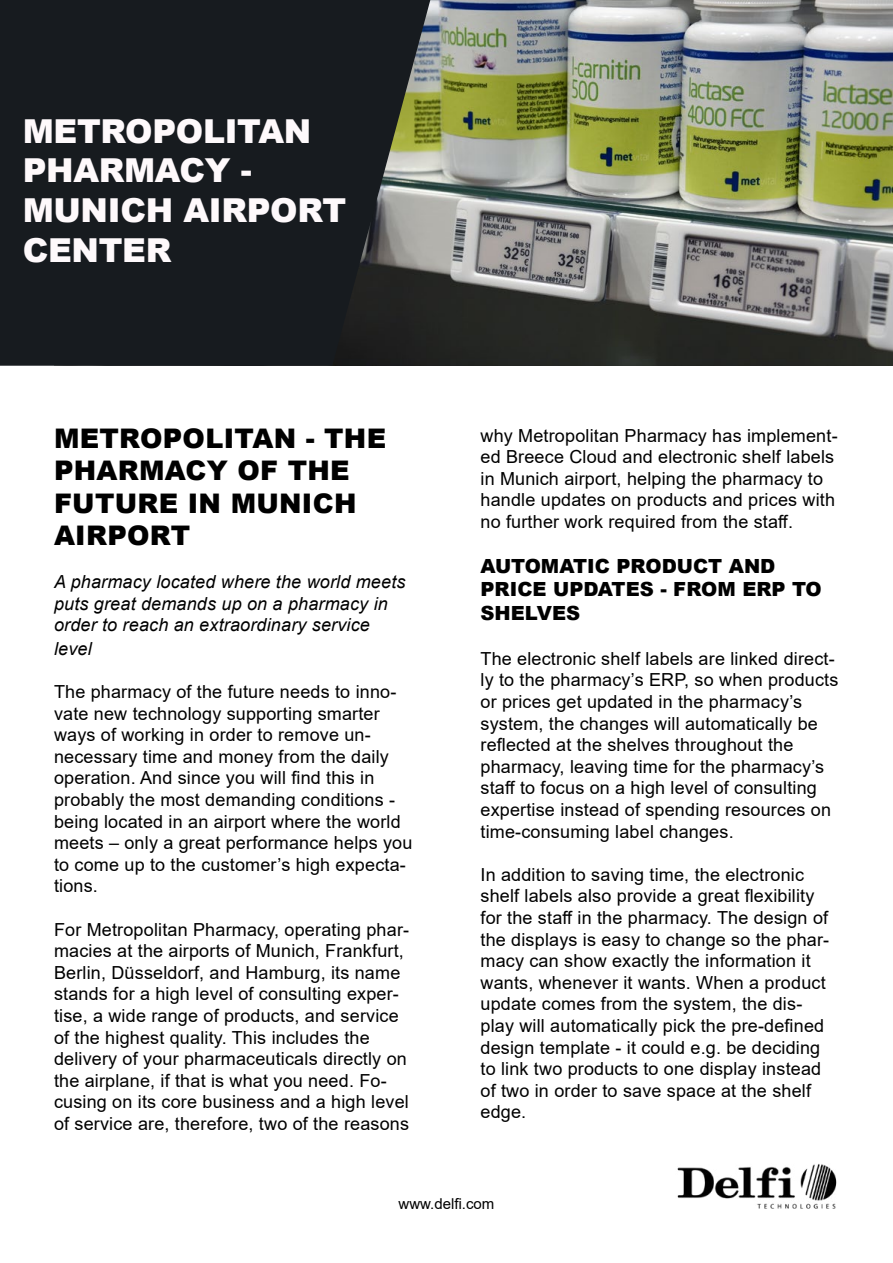
<style>
.page{position:relative;width:893px;height:1263px;background:#fff}
.page>*{position:absolute;margin:0;border:0;box-sizing:border-box;transform-origin:0 0}
.t1{font:900 33px/39.6px "Arial";letter-spacing:-.01em;color:#fef9fb}
.t2{font:900 27px/32.4px "Arial";letter-spacing:.01em;color:#000}
.t3{font:900 19.5px/23.4px "Arial";color:#000}
.t4{font:18px/21.6px "Arial";letter-spacing:.01em;color:#000}
.t5{font:italic 18px/21.6px "Arial";letter-spacing:.01em;color:#000}
.t6{font:15px "Arial";color:#000}
</style>
<div class="page">
<img style="left:677px;top:1164px;width:160px;height:45px">
<img style="left:430px;top:0;width:463px;height:366px">
<svg style="left:0;top:0;width:430px;height:366px;background:#1f2225"></svg>
<h1 class="t1" style="left:23px;top:110px;width:325px">METROPOLITAN<br>PHARMACY -<br>MUNICH AIRPORT<br>CENTER</h1>
<h2 class="t2" style="left:54px;top:421px;width:334px">METROPOLITAN - THE<br>PHARMACY OF THE<br>FUTURE IN MUNICH<br>AIRPORT</h2>
<p class="t5" style="left:54px;top:571px;width:353px">A pharmacy located where the world meets puts great demands up on a pharmacy in order to reach an extraordinary service</p>
<p class="t5" style="left:54px;top:638px;width:39px">level</p>
<p class="t4" style="left:54px;top:681px;width:360px">The pharmacy of the future needs to inno&shy;vate new technology supporting smarter ways of working in order to remove un&shy;necessary time and money from the daily operation. And since you will find this in probably the most demanding conditions - being located in an airport where the world meets – only a great performance helps you to come up to the customer’s high expecta&shy;tions.</p>
<p class="t4" style="left:54px;top:918px;width:357px">For Metropolitan Pharmacy, operating phar&shy;macies at the airports of Munich, Frankfurt, Berlin, Düsseldorf, and Hamburg, its name stands for a high level of consulting exper&shy;tise, a wide range of products, and service of the highest quality. This includes the delivery of your pharmaceuticals directly on the airplane, if that is what you need. Fo&shy;cusing on its core business and a high level of service are, therefore, two of the reasons</p>
<p class="t4" style="left:480px;top:424px;width:359px">why Metropolitan Pharmacy has implement&shy;ed Breece Cloud and electronic shelf labels in Munich airport, helping the pharmacy to handle updates on products and prices with no further work required from the staff.</p>
<p class="t3" style="left:480px;top:554px;width:343px">AUTOMATIC PRODUCT AND<br>PRICE UPDATES - FROM ERP TO<br>SHELVES</p>
<p class="t4" style="left:480px;top:647px;width:359px">The electronic shelf labels are linked direct&shy;ly to the pharmacy’s ERP, so when products or prices get updated in the pharmacy’s system, the changes will automatically be reflected at the shelves throughout the pharmacy, leaving time for the pharmacy’s staff to focus on a high level of consulting expertise instead of spending resources on time-consuming label changes.</p>
<p class="t4" style="left:480px;top:863px;width:350px">In addition to saving time, the electronic shelf labels also provide a great flexibility for the staff in the pharmacy. The design of the displays is easy to change so the phar&shy;macy can show exactly the information it wants, whenever it wants. When a product update comes from the system, the dis&shy;play will automatically pick the pre-defined design template - it could e.g. be deciding to link two products to one display instead of two in order to save space at the shelf edge.</p>
<p class="t6" style="left:399px;top:1193px;width:97px">www.delfi.com</p>
</div>
